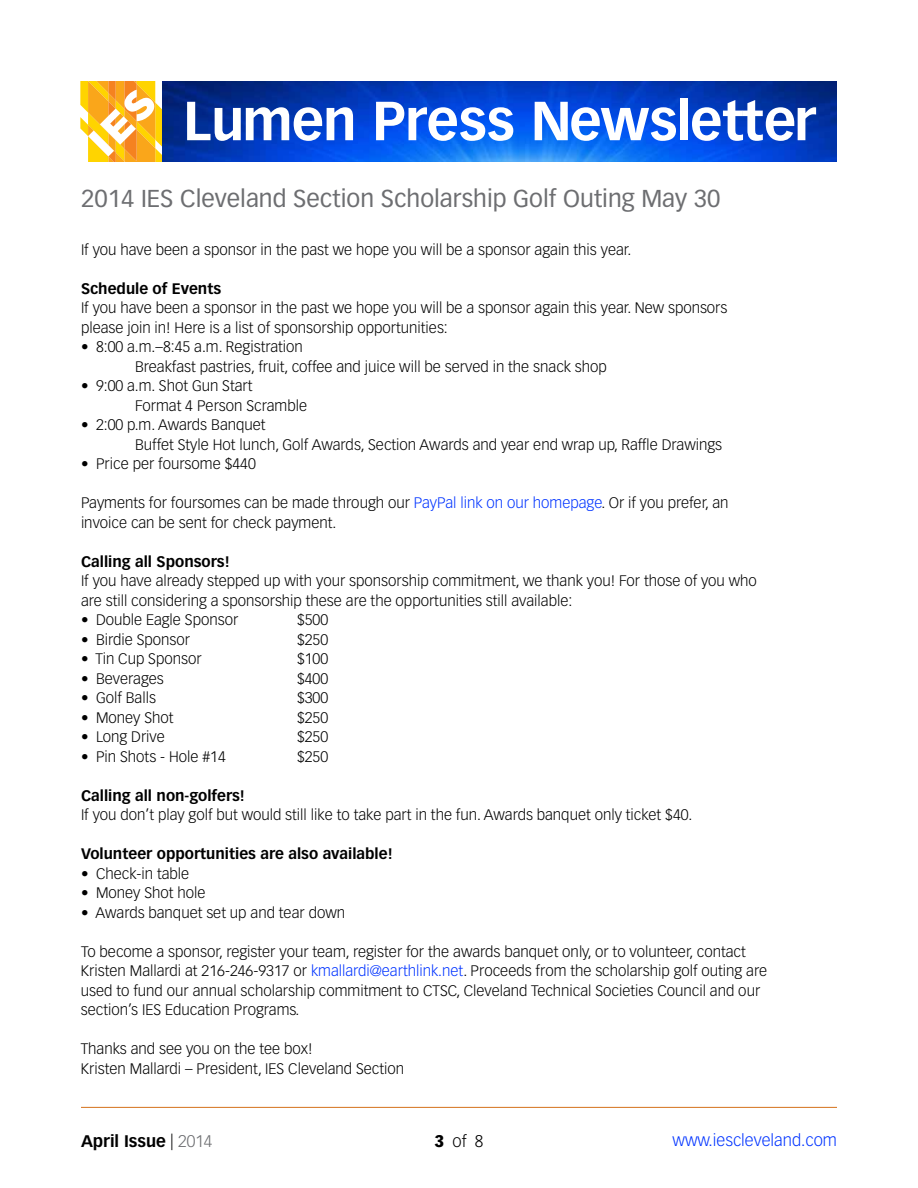
<style>
.page{position:relative;width:918px;height:1188px;background:#fff}
.page>*{position:absolute;margin:0;border:0;box-sizing:border-box;transform-origin:0 0}
.t1{font:700 54px "Vectora LH";letter-spacing:-.02em;color:#fff}
.t2{font:24px "Vectora LH";color:#6d6e71}
.t3{font:300 16.5px "Vectora LH";color:#03f}
.t4{font:700 16.5px "Vectora LH";color:#000}
.t5{font:300 16.5px "Vectora LH";color:#000}
.t6{font:300 15px/19.5px "Vectora LH";color:#000}
.t7{font:700 15px "Vectora LH";color:#000}
.s1{color:#03f}
.s2{font-weight:300}
.s3{font-weight:300;color:#6d6e71}
.s4{font-weight:900}
</style>
<div class="page">
<img style="left:162px;top:81px;width:675px;height:81px">
<svg style="left:80px;top:81px;width:82px;height:81px"></svg>
<hr style="left:81px;top:1107px;width:756px;height:1px;background:#d4711b">
<h1 class="t1" style="left:183px;top:88px;width:634px">Lumen Press Newsletter</h1>
<h2 class="t2" style="left:81px;top:184px;width:641px">2014 IES Cleveland Section Scholarship Golf Outing May 30</h2>
<p class="t6" style="left:81px;top:240px;width:552px">If you have been a sponsor in the past we hope you will be a sponsor again this year.</p>
<p class="t7" style="left:81px;top:279px;width:142px">Schedule of Events</p>
<p class="t6" style="left:81px;top:299px;width:648px">If you have been a sponsor in the past we hope you will be a sponsor again this year. New sponsors please join in! Here is a list of sponsorship opportunities:</p>
<p class="t6" style="left:135px;top:338px;width:473px;text-indent:-54px">• 8:00 a.m.–8:45 a.m. Registration<br>Breakfast pastries, fruit, coffee and juice will be served in the snack shop</p>
<p class="t6" style="left:135px;top:377px;width:174px;text-indent:-54px">• 9:00 a.m. Shot Gun Start<br>Format 4 Person Scramble</p>
<p class="t6" style="left:135px;top:416px;width:589px;text-indent:-54px">• 2:00 p.m. Awards Banquet<br>Buffet Style Hot lunch, Golf Awards, Section Awards and year end wrap up, Raffle Drawings</p>
<p class="t6" style="left:81px;top:455px;width:176px">• Price per foursome $440</p>
<p class="t6" style="left:81px;top:494px;width:649px">Payments for foursomes can be made through our <span class="s1">PayPal link on our homepage</span>. Or if you prefer, an invoice can be sent for check payment.</p>
<p class="t7" style="left:81px;top:552px;width:150px">Calling all Sponsors!</p>
<p class="t6" style="left:81px;top:572px;width:677px">If you have already stepped up with your sponsorship commitment, we thank you! For those of you who are still considering a sponsorship these are the opportunities still available:</p>
<p class="t6" style="left:81px;top:611px;width:159px">• Double Eagle Sponsor</p>
<p class="t6" style="left:297px;top:611px;width:33px">$500</p>
<p class="t6" style="left:81px;top:630px;width:111px">• Birdie Sponsor</p>
<p class="t6" style="left:297px;top:630px;width:33px">$250</p>
<p class="t6" style="left:81px;top:650px;width:122px">• Tin Cup Sponsor</p>
<p class="t6" style="left:297px;top:650px;width:33px">$100</p>
<p class="t6" style="left:81px;top:669px;width:84px">• Beverages</p>
<p class="t6" style="left:297px;top:669px;width:33px">$400</p>
<p class="t6" style="left:81px;top:689px;width:77px">• Golf Balls</p>
<p class="t6" style="left:297px;top:689px;width:33px">$300</p>
<p class="t6" style="left:81px;top:708px;width:94px">• Money Shot</p>
<p class="t6" style="left:297px;top:708px;width:33px">$250</p>
<p class="t6" style="left:81px;top:728px;width:85px">• Long Drive</p>
<p class="t6" style="left:297px;top:728px;width:33px">$250</p>
<p class="t6" style="left:81px;top:747px;width:146px">• Pin Shots - Hole #14</p>
<p class="t6" style="left:297px;top:747px;width:33px">$250</p>
<p class="t7" style="left:81px;top:786px;width:165px">Calling all non-golfers!</p>
<p class="t6" style="left:81px;top:806px;width:613px">If you don’t play golf but would still like to take part in the fun. Awards banquet only ticket $40.</p>
<p class="t7" style="left:81px;top:845px;width:313px">Volunteer opportunities are also available!</p>
<p class="t6" style="left:81px;top:864px;width:110px">• Check-in table</p>
<p class="t6" style="left:81px;top:884px;width:126px">• Money Shot hole</p>
<p class="t6" style="left:81px;top:903px;width:266px">• Awards banquet set up and tear down</p>
<p class="t6" style="left:81px;top:942px;width:688px">To become a sponsor, register your team, register for the awards banquet only, or to volunteer, contact Kristen Mallardi at 216-246-9317 or <span class="s1">kmallardi@earthlink.net</span>. Proceeds from the scholarship golf outing are used to fund our annual scholarship commitment to CTSC, Cleveland Technical Societies Council and our section’s IES Education Programs.</p>
<p class="t6" style="left:81px;top:1040px;width:325px">Thanks and see you on the tee box!<br>Kristen Mallardi – President, IES Cleveland Section</p>
<p class="t4" style="left:81px;top:1131px;width:133px">April Issue <span class="s2">|</span> <span class="s3">2014</span></p>
<p class="t5" style="left:435px;top:1132px;width:50px"><span class="s4">3</span>of8</p>
<p class="t3" style="left:673px;top:1131px;width:166px">www.iescleveland.com</p>
</div>
